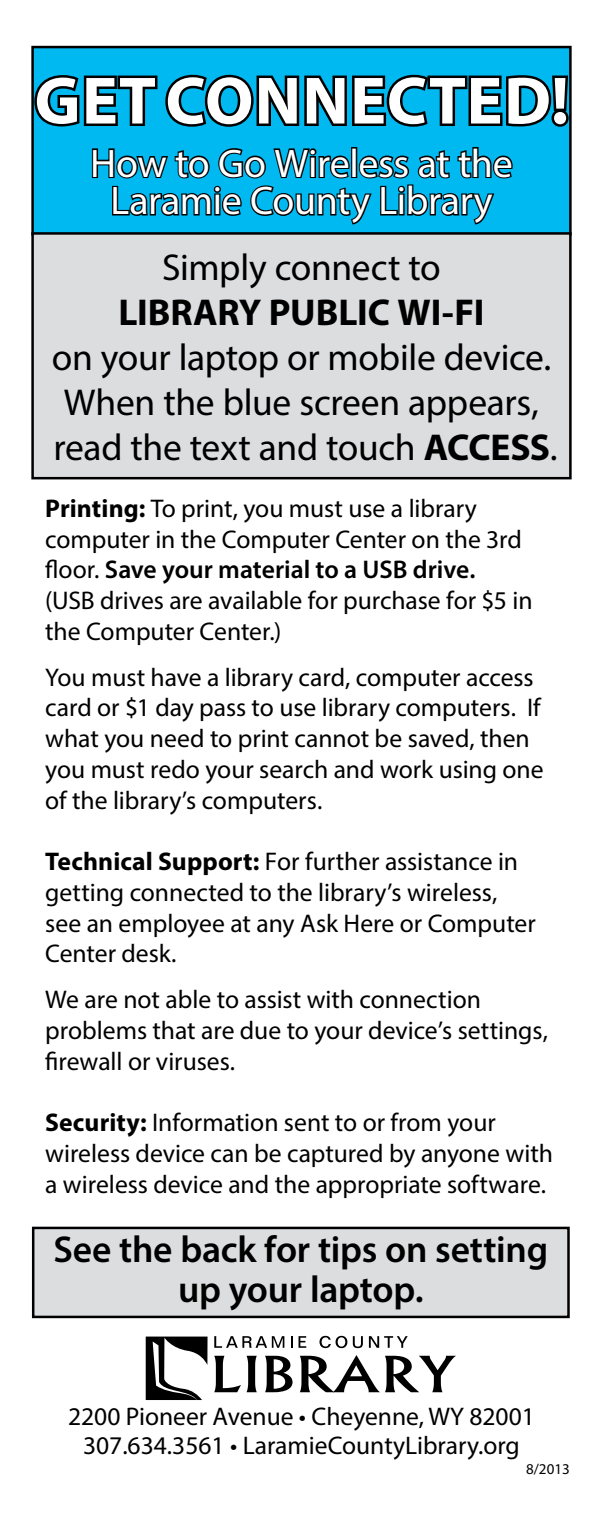
<style>
.page{position:relative;width:603px;height:1530px;background:#fff}
.page>*{position:absolute;margin:0;border:0;box-sizing:border-box;transform-origin:0 0}
.t1{font:700 67.5px "Myriad Pro";letter-spacing:.02em;color:#fff}
.t2{font:40px/37.5px "Myriad Pro";letter-spacing:-.01em;color:#fff;text-align:center}
.t3{font:37.5px/45px "Myriad Pro";letter-spacing:-.005em;color:#000}
.t4{font:600 37.5px/40px "Myriad Pro";letter-spacing:-.005em;color:#000;text-align:center}
.t5{font:700 37.5px "Myriad Pro";letter-spacing:-.005em;color:#000}
.t6{font:25.5px/30.8px "Myriad Pro";color:#000}
.t7{font:15px "Myriad Pro";color:#000}
.s1{font-weight:700}
.s2{font-weight:600}
</style>
<div class="page">
<div style="left:33px;top:47px;width:537px;height:187px;background:#00b9f1"></div>
<svg style="left:34px;top:74px;width:535px;height:151px"></svg>
<div style="left:31px;top:46px;width:541px;height:190px;border:2px solid #000"></div>
<div style="left:33px;top:233px;width:537px;height:245px;background:#dcddde"></div>
<div style="left:31px;top:232px;width:541px;height:247px;border:2px solid #000"></div>
<svg style="left:214px;top:1336px;width:70px;height:12px"></svg>
<svg style="left:291px;top:1336px;width:2px;height:12px"></svg>
<svg style="left:299px;top:1336px;width:7px;height:12px"></svg>
<svg style="left:320px;top:1336px;width:27px;height:12px"></svg>
<svg style="left:353px;top:1336px;width:10px;height:12px"></svg>
<svg style="left:369px;top:1336px;width:39px;height:12px"></svg>
<svg style="left:214px;top:1356px;width:27px;height:36px"></svg>
<svg style="left:247px;top:1356px;width:10px;height:36px"></svg>
<svg style="left:265px;top:1356px;width:28px;height:36px"></svg>
<svg style="left:300px;top:1355px;width:156px;height:37px"></svg>
<svg style="left:146px;top:1337px;width:62px;height:63px"></svg>
<div style="left:33px;top:1228px;width:536px;height:89px;background:#dcddde"></div>
<div style="left:32px;top:1227px;width:538px;height:91px;border:2px solid #000"></div>
<h1 class="t1" style="left:35px;top:57px;width:536px">GET CONNECTED!</h1>
<h2 class="t2" style="left:90px;top:144px;width:424px">How to Go Wireless at the<br>Laramie County Library</h2>
<h3 class="t3" style="left:162px;top:244px;width:280px">Simply connect to</h3>
<h3 class="t5" style="left:118px;top:288px;width:368px">LIBRARY PUBLIC WI-FI</h3>
<h3 class="t3" style="left:52px;top:334px;width:507px">on your laptop or mobile device.<br>When the blue screen appears, read the text and touch <span class="s1">ACCESS</span>.</h3>
<p class="t6" style="left:45px;top:493px;width:489px"><span class="s1">Printing:</span> To print, you must use a library computer in the Computer Center on the 3rd floor. <span class="s2">Save your material to a USB drive.<br></span>(USB drives are available for purchase for $5 in the Computer Center.)</p>
<p class="t6" style="left:45px;top:661px;width:500px">You must have a library card, computer access card or $1 day pass to use library computers. If what you need to print cannot be saved, then you must redo your search and work using one of the library’s computers.</p>
<p class="t6" style="left:45px;top:846px;width:492px"><span class="s1">Technical Support:</span> For further assistance in getting connected to the library’s wireless, see an employee at any Ask Here or Computer Center desk.</p>
<p class="t6" style="left:45px;top:984px;width:504px">We are not able to assist with connection problems that are due to your device’s settings, firewall or viruses.</p>
<p class="t6" style="left:45px;top:1107px;width:509px"><span class="s1">Security:</span> Information sent to or from your wireless device can be captured by anyone with a wireless device and the appropriate software.</p>
<h3 class="t4" style="left:53px;top:1228px;width:496px">See the back for tips on setting up your laptop.</h3>
<p class="t6" style="left:68px;top:1402px;width:468px;line-height:29px;text-align:center">2200 Pioneer Avenue • Cheyenne, WY 82001<br>307.634.3561 • LaramieCountyLibrary.org</p>
<p class="t7" style="left:526px;top:1460px;width:45px">8/2013</p>
</div>
